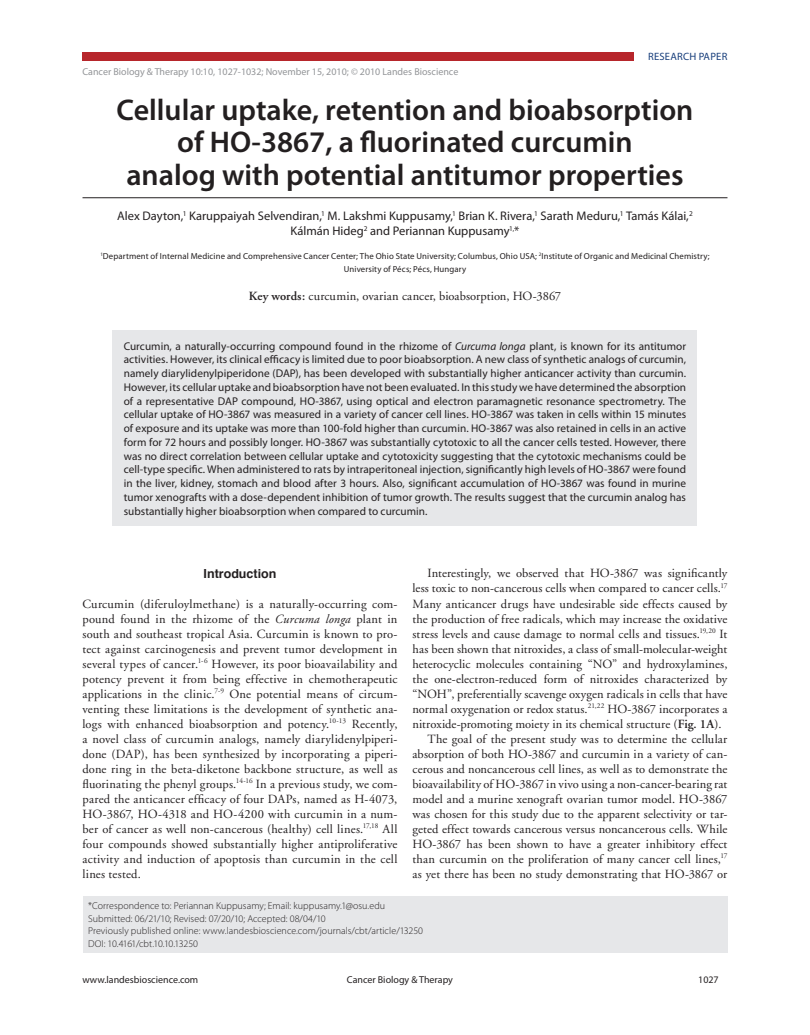
<style>
.page{position:relative;width:810px;height:1035px;background:#fff}
.page>*{position:absolute;margin:0;border:0;box-sizing:border-box;transform-origin:0 0}
.t1{font:600 30px/32.5px "Myriad Pro";color:#231f20;text-align:center}
.t2{font:12.5px/15px "Adobe Garamond";letter-spacing:.01em;color:#231f20;text-align:justify}
.t3{font:12.5px/15px "Myriad Pro";color:#231f20;text-align:center}
.t4{font:700 12.5px "Helvetica";color:#231f20}
.t5{font:11.25px/13.8px "Myriad Pro";color:#231f20;text-align:justify}
.t6{font:10.62px "Myriad Pro";letter-spacing:.02em;color:#193f7c}
.t7{font:300 10px/12.5px "Myriad Pro";color:#231f20}
.t8{font:10px "Myriad Pro";color:#939598}
.t9{font:10px "Myriad Pro";color:#231f20}
.t10{font:8.75px/12.5px "Myriad Pro";letter-spacing:.01em;color:#231f20;text-align:center}
.s1{font-weight:600}
.s2{font-style:italic}
</style>
<div class="page">
<div style="left:82px;top:52px;width:552px;height:9px;background:#b7262b"></div>
<div style="left:83px;top:896px;width:644px;height:56px;background:#e6e7e9"></div>
<div style="left:112px;top:330px;width:586px;height:196px;background:#e6e7e9"></div>
<hr style="left:83px;top:198px;width:644px;height:1px;background:#231f20">
<p class="t8" style="left:82px;top:65px;width:377px">Cancer Biology &amp; Therapy 10:10, 1027-1032; November 15, 2010; © 2010 Landes Bioscience</p>
<p class="t6" style="left:648px;top:50px;width:79px">research paper</p>
<h1 class="t1" style="left:117px;top:93px;width:578px">Cellular uptake, retention and bioabsorption of HO-3867, a fluorinated curcumin<br>analog with potential antitumor properties</h1>
<p class="t3" style="left:117px;top:208px;width:577px">Alex Dayton,<sup>1</sup> Karuppaiyah Selvendiran,<sup>1</sup> M. Lakshmi Kuppusamy,<sup>1</sup> Brian K. Rivera,<sup>1</sup> Sarath Meduru,<sup>1</sup> Tamás Kálai,<sup>2<br></sup>Kálmán Hideg<sup>2</sup> and Periannan Kuppusamy<sup>1,</sup>*</p>
<p class="t10" style="left:100px;top:250px;width:611px"><sup>1</sup>Department of Internal Medicine and Comprehensive Cancer Center; The Ohio State University; Columbus, Ohio USA; <sup>2</sup>Institute of Organic and Medicinal Chemistry;<br>University of Pécs; Pécs, Hungary</p>
<p class="t2" style="left:249px;top:289px;width:314px"><span class="s1">Key words:</span> curcumin, ovarian cancer, bioabsorption, HO-3867</p>
<p class="t5" style="left:124px;top:339px;width:564px">Curcumin, a naturally-occurring compound found in the rhizome of <span class="s2">Curcuma longa</span> plant, is known for its antitumor activities. However, its clinical efficacy is limited due to poor bioabsorption. A new class of synthetic analogs of curcumin, namely diarylidenylpiperidone (DAP), has been developed with substantially higher anticancer activity than curcumin.<br>However, its cellular uptake and bioabsorption have not been evaluated. In this study we have determined the absorption of a representative DAP compound, H O-3867, using optical and electron paramagnetic resonance spectrometry. The cellular uptake of HO-3867 was measured in a variety of cancer cell lines. HO-3867 was taken in cells within 15 minutes of exposure and its uptake was more than 100-fold higher than curcumin. HO-3867 was also retained in cells in an active form for 72 hours and possibly longer. HO-3867 was substantially cytotoxic to all the cancer cells tested. H owever, there was no direct correlation between cellular uptake and cytotoxicity suggesting that the cytotoxic mechanisms could be cell-type specific. When administered to rats by intraperitoneal injection, significantly high levels of HO-3867 were found in the liver, kidney, stomach and blood after 3 hours. Also, significant accumulation of HO-3867 was found in murine tumor xenografts with a dose-dependent inhibition of tumor growth. The results suggest that the curcumin analog has substantially higher bioabsorption when compared to curcumin.</p>
<p class="t4" style="left:204px;top:563px;width:74px">Introduction</p>
<p class="t2" style="left:83px;top:596px;width:317px">Curcumin (diferuloylmethane) is a naturally-occurring com&shy;pound found in the rhizome of the <span class="s2">Curcuma longa</span> plant in south and southeast tropical Asia. Curcumin is known to pro&shy;tect against carcinogenesis and prevent tumor development in several types of cancer.<sup>1-6</sup> However, its poor bioavailability and potency prevent it from being effective in chemotherapeutic applications in the clinic.<sup>7-9</sup> One potential means of circum&shy;venting these limitations is the development of synthetic ana&shy;logs with enhanced bioabsorption and potency.<sup>10-13</sup> Recently, a novel class of curcumin analogs, namely diarylidenylpiperi&shy;done (DAP), has been synthesized by incorporating a piperi&shy;done ring in the beta-diketone backbone structure, as well as fluorinating the phenyl groups.<sup>14-16</sup> In a previous study, we com&shy;pared the anticancer efficacy of four DAPs, named as H-4073, HO-3867, HO-4318 and HO-4200 with curcumin in a num&shy;ber of cancer as well non-cancerous (healthy) cell lines.<sup>17,18</sup> All four compounds showed substantially higher antiproliferative activity and induction of apoptosis than curcumin in the cell lines tested.</p>
<p class="t2" style="left:427px;top:566px;width:301px">Interestingly, we observed that HO-3867 was significantly</p>
<p class="t2" style="left:412px;top:581px;width:316px">less toxic to non-cancerous cells when compared to cancer cells.<sup>17</sup></p>
<p class="t2" style="left:412px;top:596px;width:316px">Many anticancer drugs have undesirable side effects caused by</p>
<p class="t2" style="left:412px;top:611px;width:316px">the production of free radicals, which may increase the oxidative</p>
<p class="t2" style="left:412px;top:626px;width:316px">stress levels and cause damage to normal cells and tissues.<sup>19,20</sup> It</p>
<p class="t2" style="left:413px;top:641px;width:316px">has been shown that nitroxides, a class of small-molecular-weight</p>
<p class="t2" style="left:413px;top:656px;width:316px">heterocyclic molecules containing “NO” and hydroxylamines,</p>
<p class="t2" style="left:413px;top:671px;width:316px">the one-electron-reduced form of nitroxides characterized by</p>
<p class="t2" style="left:413px;top:686px;width:316px">“NOH”, preferentially scavenge oxygen radicals in cells that have</p>
<p class="t2" style="left:413px;top:701px;width:316px">normal oxygenation or redox status.<sup>21,22</sup> HO-3867 incorporates a</p>
<p class="t2" style="left:413px;top:716px;width:311px">nitroxide-promoting moiety in its chemical structure (<span class="s1">Fig. 1A</span>).</p>
<p class="t2" style="left:428px;top:731px;width:301px">The goal of the present study was to determine the cellular</p>
<p class="t2" style="left:413px;top:746px;width:316px">absorption of both HO-3867 and curcumin in a variety of can-</p>
<p class="t2" style="left:413px;top:761px;width:316px">cerous and noncancerous cell lines, as well as to demonstrate the</p>
<p class="t2" style="left:413px;top:776px;width:316px">bioavailability of HO-3867 in vivo using a non-cancer-bearing rat</p>
<p class="t2" style="left:413px;top:791px;width:316px">model and a murine xenograft ovarian tumor model. HO-3867</p>
<p class="t2" style="left:413px;top:806px;width:316px">was chosen for this study due to the apparent selectivity or tar-</p>
<p class="t2" style="left:413px;top:821px;width:316px">geted effect towards cancerous versus noncancerous cells. While</p>
<p class="t2" style="left:413px;top:836px;width:316px">HO-3867 has been shown to have a greater inhibitory effect</p>
<p class="t2" style="left:413px;top:851px;width:316px">than curcumin on the proliferation of many cancer cell lines,<sup>17</sup></p>
<p class="t2" style="left:412px;top:866px;width:316px">as yet there has been no study demonstrating that HO-3867 or</p>
<p class="t7" style="left:88px;top:900px;width:336px">*Correspondence to: Periannan Kuppusamy; Email: kuppusamy.1@osu.edu Submitted: 06/21/10; Revised: 07/20/10; Accepted: 08/04/10<br>Previously published online: www.landesbioscience.com/journals/cbt/article/13250<br>DOI: 10.4161/cbt.10.10.13250</p>
<p class="t9" style="left:82px;top:973px;width:117px">www.landesbioscience.com</p>
<p class="t9" style="left:347px;top:973px;width:108px">Cancer Biology &amp; Therapy</p>
<p class="t9" style="left:698px;top:973px;width:22px">1027</p>
</div>
